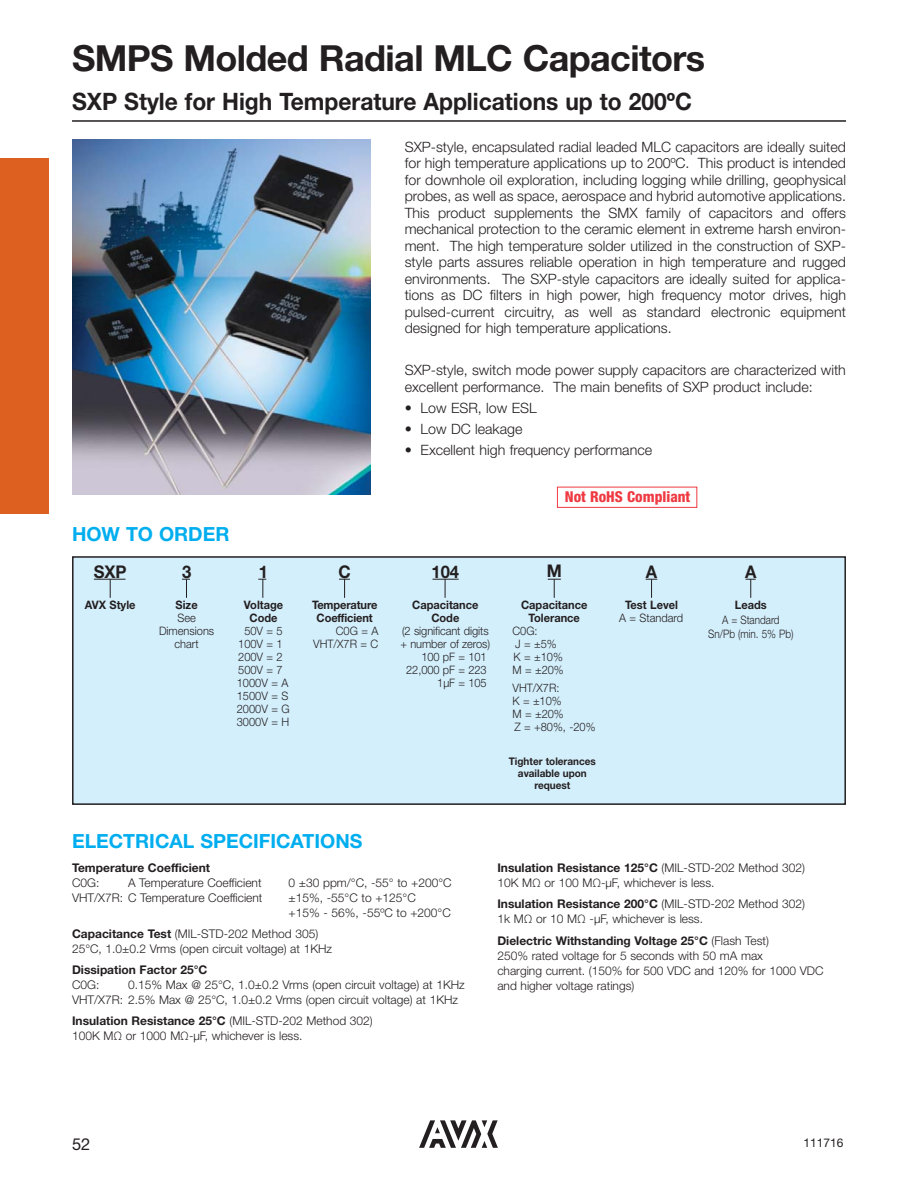
<style>
.page{position:relative;width:918px;height:1188px;background:#fff}
.page>*{position:absolute;margin:0;border:0;box-sizing:border-box;transform-origin:0 0}
.t1{font:700 36px "Helvetica Neue LT Std";letter-spacing:-.015em;color:#231f20}
.t2{font:700 24px "Helvetica Neue LT Std";color:#231f20;scale:.95 1}
.t3{font:700 19.5px "Helvetica Neue LT Std";color:#00aeef}
.t4{font:700 17.4px "Helvetica Neue LT Std";color:#231f20;scale:.95 1}
.t5{font:16.5px "Helvetica Neue LT Std";color:#231f20}
.t6{font:800 condensed 15px "Helvetica Neue LT Std";color:#ef3a42}
.t7{font:300 14.25px/16.5px "Helvetica Neue LT Std";color:#231f20;text-align:justify}
.t8{font:300 12px/15px "Helvetica Neue LT Std";color:#231f20}
.t9{font:700 12px "Helvetica Neue LT Std";color:#231f20}
.t10{font:12px "Helvetica Neue";color:#231f20}
.t11{font:300 11.7px/12.9px "Helvetica Neue LT Std";color:#231f20;text-align:center;scale:.95 1}
.t12{font:700 11.7px/12.9px "Helvetica Neue LT Std";color:#231f20;text-align:center;scale:.95 1}
.t13{font:300 11.7px/14.5px "Helvetica Neue LT Std";color:#231f20;text-align:center;scale:.85 1}
.t14{font:700 10.5px/12px "Helvetica Neue LT Std";color:#231f20;text-align:center;scale:.95 1}
.s1{font-weight:700}
</style>
<div class="page">
<div style="left:0;top:158px;width:48px;height:356px;background:#de6020"></div>
<hr style="left:72px;top:120px;width:774px;height:2px;background:#231f20">
<img style="left:72px;top:140px;width:298px;height:355px">
<div style="left:73px;top:557px;width:772px;height:247px;background:#d4effc"></div>
<div style="left:72px;top:556px;width:774px;height:249px;border:2px solid #231f20"></div>
<hr style="left:94px;top:579px;width:32px;height:1px;background:#231f20">
<svg style="left:110px;top:579px;width:1px;height:19px"></svg>
<svg style="left:258px;top:579px;width:8px;height:19px"></svg>
<svg style="left:182px;top:579px;width:8px;height:19px"></svg>
<svg style="left:339px;top:579px;width:11px;height:19px"></svg>
<svg style="left:432px;top:579px;width:27px;height:19px"></svg>
<svg style="left:548px;top:579px;width:13px;height:19px"></svg>
<svg style="left:646px;top:579px;width:11px;height:19px"></svg>
<svg style="left:746px;top:579px;width:10px;height:19px"></svg>
<div style="left:557px;top:487px;width:140px;height:21px;border:1px solid #ef3a42"></div>
<svg style="left:419px;top:1120px;width:79px;height:28px"></svg>
<h1 class="t1" style="left:72px;top:45px;width:635px">SMPS Molded Radial MLC Capacitors</h1>
<h2 class="t2" style="left:72px;top:93px;width:654px">SXP Style for High Temperature Applications up to 200ºC</h2>
<p class="t7" style="left:405px;top:140px;width:443px">SXP-style, encapsulated radial leaded MLC capacitors are ideally suited for high temperature applications up to 200ºC. This product is intended for downhole oil exploration, including logging while drilling, geophysical probes, as well as space, aerospace and hybrid automotive applications.<br>This product supplements the SMX family of capacitors and offers mechanical protection to the ceramic element in extreme harsh environ&shy;ment. The high temperature solder utilized in the construction of SXP&shy;style parts assures reliable operation in high temperature and rugged environments. The SXP-style capacitors are ideally suited for applica&shy;tions as DC filters in high power, high frequency motor drives, high pulsed-current circuitry, as well as standard electronic equipment designed for high temperature applications.</p>
<p class="t7" style="left:405px;top:363px;width:443px">SXP-style, switch mode power supply capacitors are characterized with excellent performance. The main benefits of SXP product include:</p>
<p class="t7" style="left:405px;top:401px;width:134px">• Low ESR, low ESL</p>
<p class="t7" style="left:405px;top:422px;width:119px">• Low DC leakage</p>
<p class="t7" style="left:405px;top:443px;width:249px">• Excellent high frequency performance</p>
<h3 class="t3" style="left:72px;top:528px;width:159px">HOW TO ORDER</h3>
<p class="t4" style="left:94px;top:565px;width:36px">SXP</p>
<p class="t12" style="left:85px;top:600px;width:55px">AVX Style</p>
<p class="t4" style="left:182px;top:565px;width:11px">3</p>
<p class="t12" style="left:176px;top:600px;width:25px">Size</p>
<p class="t11" style="left:159px;top:613px;width:60px">See<br>Dimensions chart</p>
<p class="t4" style="left:259px;top:565px;width:11px">1</p>
<p class="t12" style="left:244px;top:600px;width:43px">Voltage<br>Code</p>
<p class="t11" style="left:237px;top:626px;width:57px">50V = 5<br>100V = 1<br>200V = 2<br>500V = 7<br>1000V = A<br>1500V = S<br>2000V = G<br>3000V = H</p>
<p class="t6" style="left:565px;top:488px;width:127px">Not RoHS Compliant</p>
<p class="t4" style="left:339px;top:565px;width:14px">C</p>
<p class="t12" style="left:312px;top:600px;width:70px">Temperature<br>Coefficient</p>
<p class="t11" style="left:313px;top:626px;width:70px;text-align:right">C0G = A<br>VHT/X7R = C</p>
<p class="t4" style="left:432px;top:565px;width:31px">104</p>
<p class="t12" style="left:412px;top:600px;width:71px">Capacitance<br>Code</p>
<p class="t11" style="left:402px;top:626px;width:93px">(2 significant digits</p>
<p class="t11" style="left:401px;top:639px;width:96px">+ number of zeros)</p>
<p class="t11" style="left:421px;top:652px;width:70px">100 pF = 101</p>
<p class="t11" style="left:406px;top:665px;width:86px">22,000 pF = 223</p>
<p class="t11" style="left:437px;top:678px;width:53px">1μF = 105</p>
<p class="t4" style="left:547px;top:565px;width:17px">M</p>
<p class="t12" style="left:521px;top:600px;width:71px">Capacitance<br>Tolerance</p>
<p class="t11" style="left:512px;top:625px;width:56px;text-align:left">C0G:<br>J = ±5%<br>K = ±10%<br>M = ±20%</p>
<p class="t11" style="left:512px;top:683px;width:89px;text-align:left">VHT/X7R:<br>K = ±10%<br>M = ±20%<br>Z = +80%, -20%</p>
<p class="t14" style="left:509px;top:756px;width:93px">Tighter tolerances available upon request</p>
<p class="t4" style="left:646px;top:565px;width:13px">A</p>
<p class="t12" style="left:625px;top:600px;width:57px">Test Level</p>
<p class="t11" style="left:619px;top:613px;width:69px">A = Standard</p>
<p class="t4" style="left:745px;top:565px;width:13px">A</p>
<p class="t12" style="left:735px;top:600px;width:35px">Leads</p>
<p class="t13" style="left:708px;top:614px;width:102px">A = Standard<br>Sn/Pb (min. 5% Pb)</p>
<h3 class="t3" style="left:72px;top:834px;width:292px">ELECTRICAL SPECIFICATIONS</h3>
<p class="t9" style="left:72px;top:864px;width:140px">Temperature Coefficient</p>
<p class="t8" style="left:72px;top:877px;width:29px">C0G:</p>
<p class="t8" style="left:128px;top:877px;width:135px">A Temperature Coefficient</p>
<p class="t8" style="left:289px;top:877px;width:165px">0 ±30 ppm/°C, -55° to +200°C</p>
<p class="t8" style="left:72px;top:892px;width:192px">VHT/X7R: C Temperature Coefficient</p>
<p class="t8" style="left:289px;top:892px;width:164px">±15%, -55°C to +125°C<br>+15% - 56%, -55ºC to +200°C</p>
<p class="t8" style="left:72px;top:928px;width:262px"><span class="s1">Capacitance Test</span> (MIL-STD-202 Method 305)<br>25°C, 1.0±0.2 Vrms (open circuit voltage) at 1KHz</p>
<p class="t9" style="left:72px;top:966px;width:137px">Dissipation Factor 25°C</p>
<p class="t8" style="left:72px;top:979px;width:29px">C0G:</p>
<p class="t8" style="left:72px;top:979px;width:394px;text-indent:56px">0.15% Max @ 25°C, 1.0±0.2 Vrms (open circuit voltage) at 1KHz<br>VHT/X7R: 2.5% Max @ 25°C, 1.0±0.2 Vrms (open circuit voltage) at 1KHz</p>
<p class="t8" style="left:72px;top:1015px;width:302px"><span class="s1">Insulation Resistance 25°C</span> (MIL-STD-202 Method 302)<br>100K MΩ or 1000 MΩ-μF, whichever is less.</p>
<p class="t8" style="left:497px;top:862px;width:309px"><span class="s1">Insulation Resistance 125°C</span> (MIL-STD-202 Method 302)<br>10K MΩ or 100 MΩ-μF, whichever is less.</p>
<p class="t8" style="left:497px;top:898px;width:309px"><span class="s1">Insulation Resistance 200°C</span> (MIL-STD-202 Method 302)<br>1k MΩ or 10 MΩ -μF, whichever is less.</p>
<p class="t8" style="left:497px;top:934px;width:328px"><span class="s1">Dielectric Withstanding Voltage 25°C</span> (Flash Test)<br>250% rated voltage for 5 seconds with 50 mA max<br>charging current. (150% for 500 VDC and 120% for 1000 VDC and higher voltage ratings)</p>
<p class="t5" style="left:72px;top:1134px;width:20px">52</p>
<p class="t10" style="left:803px;top:1138px;width:42px">111716</p>
</div>
